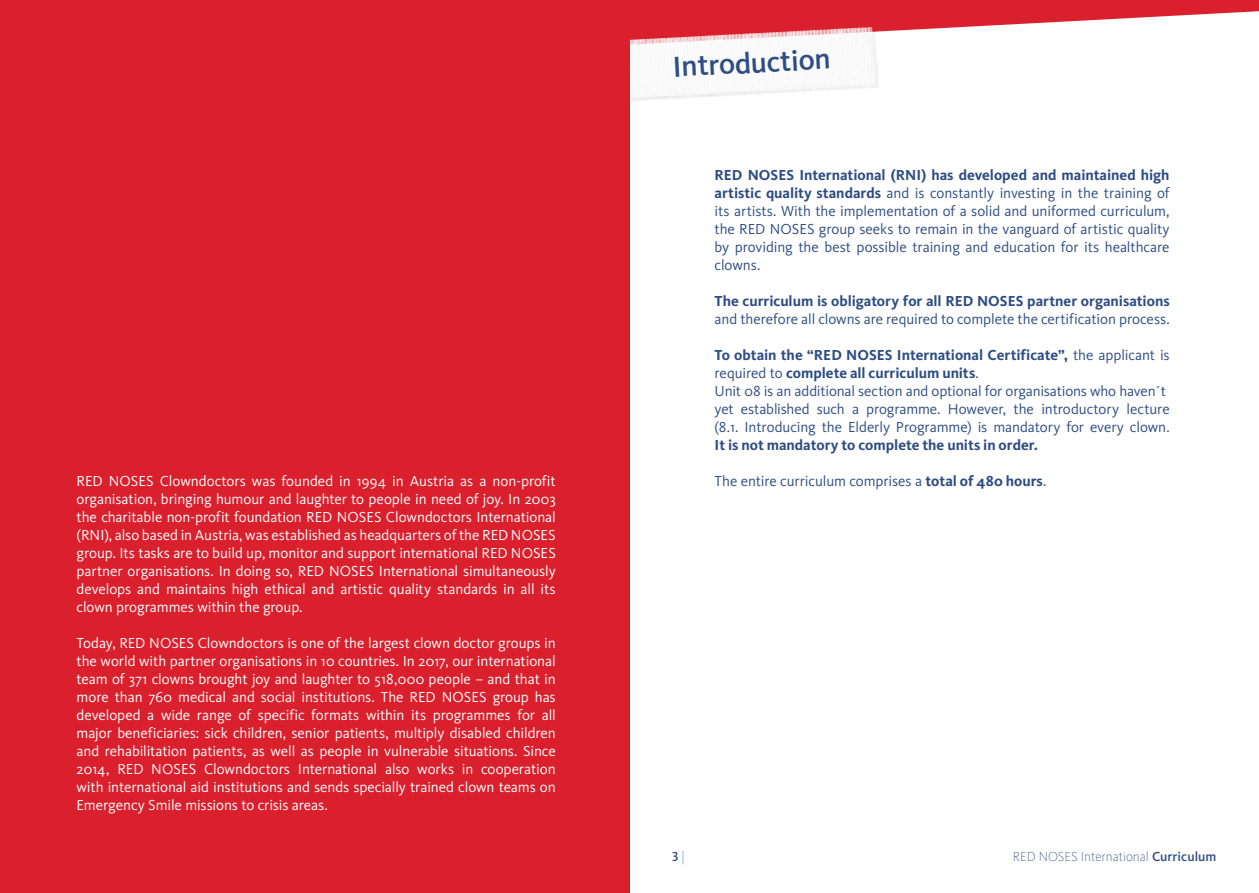
<style>
.page{position:relative;width:1259px;height:893px;background:#fff}
.page>*{position:absolute;margin:0;border:0;box-sizing:border-box;transform-origin:0 0}
.t1{font:500 30px "Kievit Pro";color:#2d4d83}
.t2{font:15px/18px "Kievit Pro";letter-spacing:-.01em;color:#fff;text-align:justify}
.t3{font:15px/18px "Kievit Pro";letter-spacing:-.005em;color:#2d4d83;text-align:justify}
.t4{font:700 15px "Kievit Pro";color:#2d4d83}
.t5{font:200 13.5px "Kievit Pro";color:#2d4d83}
.t6{font:500 13.5px "Kievit Pro";color:#2d4d83}
.s1{font-weight:700}
.s2{color:#a8c3e5}
.s3{font-weight:500}
</style>
<div class="page">
<div style="left:630px;top:28px;width:249px;height:73px;background:#231f20;opacity:.12"></div>
<img style="left:629px;top:96px;width:247px;height:2px">
<svg style="left:629px;top:0;width:630px;height:96px"></svg>
<div style="left:0;top:0;width:629px;height:893px;background:#da202d"></div>
<p class="t2" style="left:77px;top:472px;width:481px">RED NOSES Clowndoctors was founded in 1994 in Austria as a non-profit organisation, bringing humour and laughter to people in need of joy. In 2003 the charitable non-profit foundation RED NOSES Clowndoctors International (RNI), also based in Austria, was established as headquarters of the RED NOSES group. Its tasks are to build up, monitor and support international RED NOSES partner organisations. In doing so, RED NOSES International simultaneously develops and maintains high ethical and artistic quality standards in all its clown programmes within the group.</p>
<p class="t2" style="left:77px;top:634px;width:481px">Today, RED NOSES Clowndoctors is one of the largest clown doctor groups in the world with partner organisations in 10 countries. In 2017, our international team of 371 clowns brought joy and laughter to 518,000 people – and that in more than 760 medical and social institutions. The RED NOSES group has developed a wide range of specific formats within its programmes for all major beneficiaries: sick children, senior patients, multiply disabled children and rehabilitation patients, as well as people in vulnerable situations. Since 2014, RED NOSES Clowndoctors International also works in cooperation with international aid institutions and sends specially trained clown teams on Emergency Smile missions to crisis areas.</p>
<h1 class="t1" style="left:672px;top:49px;width:160px;rotate:-3deg">Introduction</h1>
<p class="t3" style="left:714px;top:166px;width:457px"><span class="s1">RED NOSES International (RNI) has developed and maintained high artistic quality standards</span> and is constantly investing in the training of its artists. With the implementation of a solid and uniformed curriculum, the RED NOSES group seeks to remain in the vanguard of artistic quality by providing the best possible training and education for its healthcare clowns.</p>
<p class="t4" style="left:714px;top:292px;width:456px">The curriculum is obligatory for all RED NOSES partner organisations</p>
<p class="t3" style="left:714px;top:310px;width:456px">and therefore all clowns are required to complete the certification process.</p>
<p class="t3" style="left:714px;top:346px;width:456px;text-align:left"><span class="s1">To obtain the “RED NOSES International Certificate”,</span> the applicant is required to <span class="s1">complete all curriculum units</span>.<br>Unit 08 is an additional section and optional for organisations who haven´t yet established such a programme. However, the introductory lecture (8.1. Introducing the Elderly Programme) is mandatory for every clown.</p>
<p class="t4" style="left:714px;top:436px;width:325px">It is not mandatory to complete the units in order.</p>
<p class="t3" style="left:714px;top:472px;width:333px">The entire curriculum comprises a <span class="s1">total of 480 hours</span>.</p>
<p class="t6" style="left:672px;top:848px;width:15px">3 <span class="s2">|</span></p>
<p class="t5" style="left:1013px;top:849px;width:205px">RED NOSES International <span class="s3">Curriculum</span></p>
</div>
